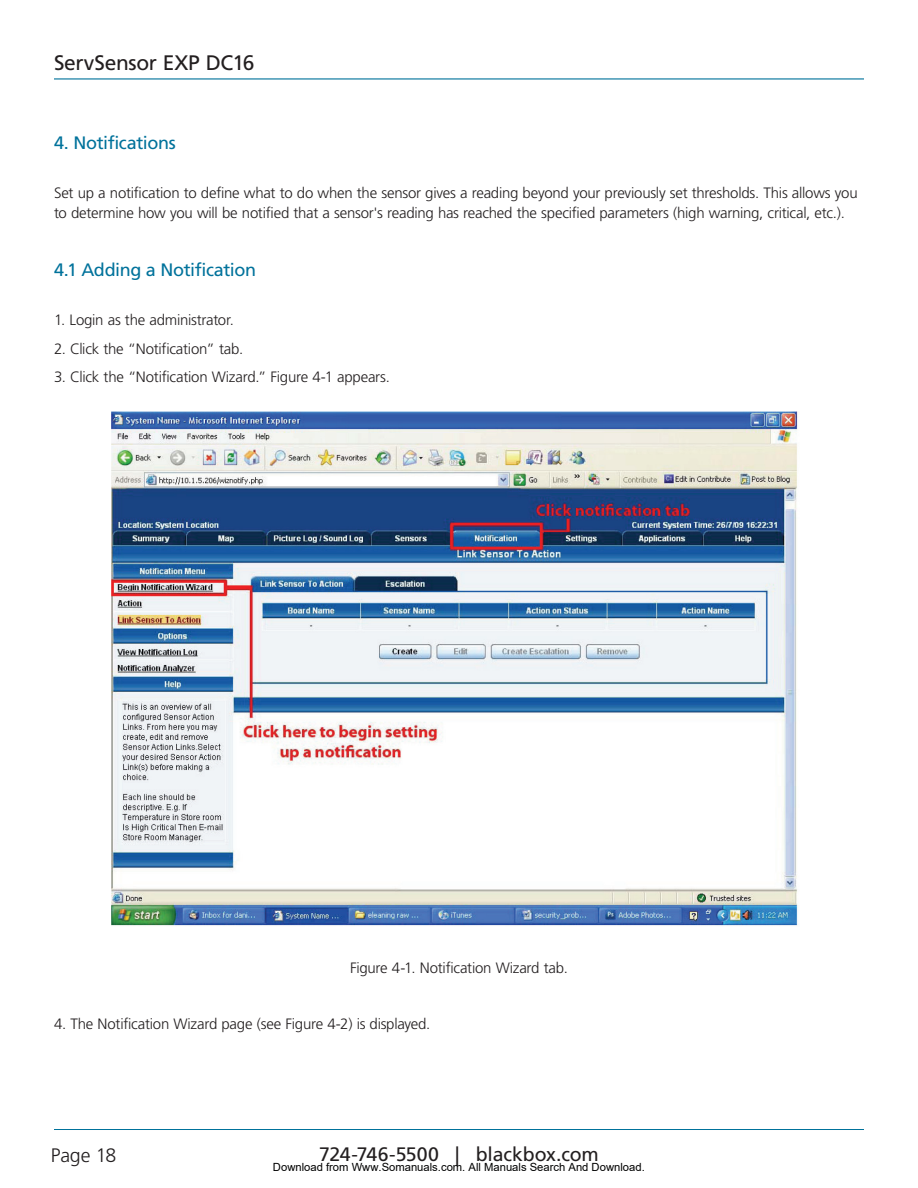
<style>
.page{position:relative;width:918px;height:1188px;background:#fff}
.page>*{position:absolute;margin:0;border:0;box-sizing:border-box;transform-origin:0 0}
.t1{font:21px "Frutiger";letter-spacing:-.015em;color:#231f20}
.t2{font:19.5px "Frutiger";letter-spacing:-.01em;color:#231f20}
.t3{font:300 19.5px "Frutiger";letter-spacing:-.015em;color:#231f20}
.t4{font:18px "Frutiger";letter-spacing:-.02em;color:#00729b}
.t5{font:300 15px/19.5px "Frutiger";letter-spacing:-.015em;color:#231f20}
.t6{font:11.25px "Arial";color:#000}
</style>
<div class="page">
<hr style="left:54px;top:1129px;width:810px;height:1px;background:#00729b">
<hr style="left:54px;top:78px;width:810px;height:2px;background:#00729b">
<img style="left:111px;top:411px;width:687px;height:515px">
<p class="t1" style="left:54px;top:50px;width:202px">ServSensor EXP DC16</p>
<p class="t4" style="left:54px;top:132px;width:123px">4. Notifications</p>
<p class="t5" style="left:54px;top:184px;width:805px">Set up a notification to define what to do when the sensor gives a reading beyond your previously set thresholds. This allows you to determine how you will be notified that a sensor's reading has reached the specified parameters (high warning, critical, etc.).</p>
<p class="t4" style="left:54px;top:259px;width:204px">4.1 Adding a Notification</p>
<p class="t5" style="left:54px;top:311px;width:182px">1. Login as the administrator.</p>
<p class="t5" style="left:54px;top:339px;width:191px">2. Click the “Notification” tab.</p>
<p class="t5" style="left:54px;top:367px;width:338px">3. Click the “Notification Wizard.” Figure 4-1 appears.</p>
<p class="t5" style="left:350px;top:958px;width:219px">Figure 4-1. Notification Wizard tab.</p>
<p class="t5" style="left:54px;top:1015px;width:378px">4. The Notification Wizard page (see Figure 4-2) is displayed.</p>
<p class="t3" style="left:51px;top:1144px;width:67px">Page 18</p>
<p class="t2" style="left:319px;top:1143px;width:281px">724-746-5500 | blackbox.com</p>
<p class="t6" style="left:273px;top:1160px;width:373px">Download from Www.Somanuals.com. All Manuals Search And Download.</p>
</div>
